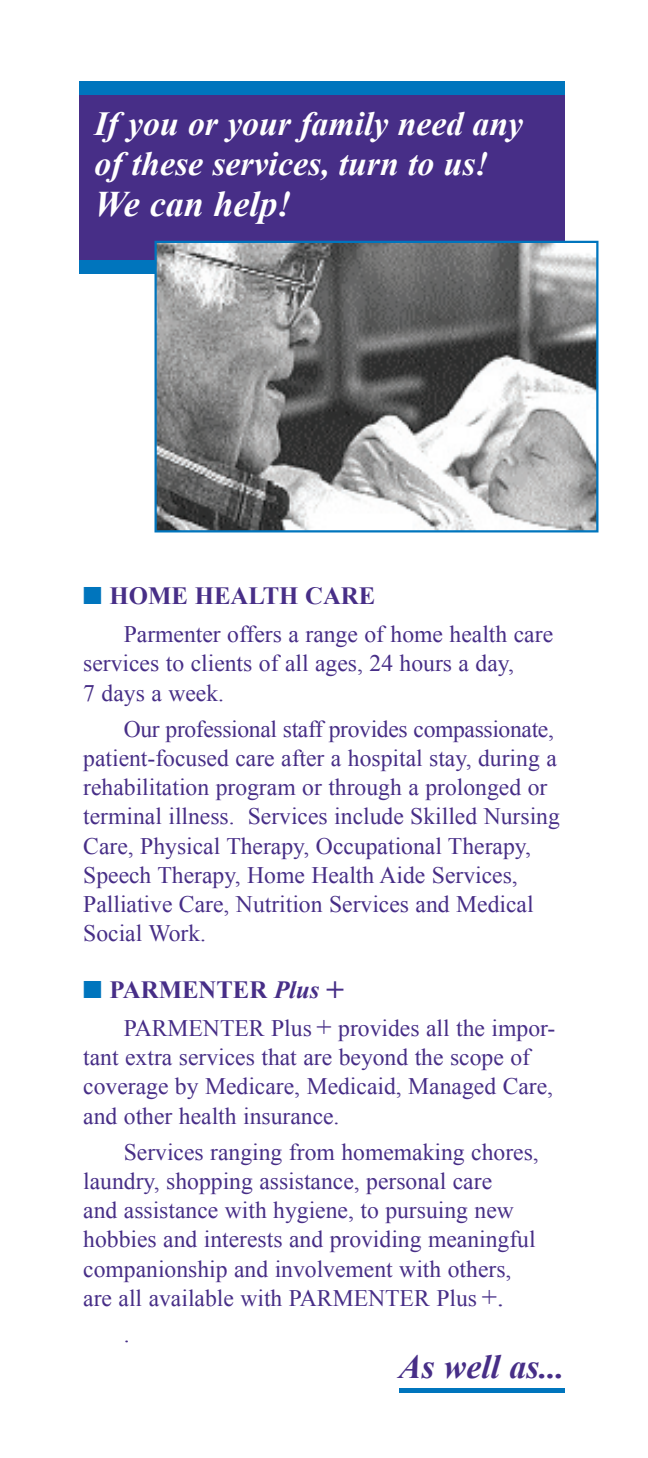
<style>
.page{position:relative;width:648px;height:1458px;background:#fff}
.page>*{position:absolute;margin:0;border:0;box-sizing:border-box;transform-origin:0 0}
.t1{font:italic 700 36px "Times New Roman";color:#fff}
.t2{font:italic 700 33.75px/40.5px "Times New Roman";color:#fff}
.t3{font:italic 700 33.75px "Times New Roman";color:#472e87}
.t4{font:700 24.75px "Times New Roman";color:#472e87}
.t5{font:23.62px/29.2px "Times New Roman";color:#472e87}
.s1{color:#0075bd}
.s2{font-style:italic}
.s3{font-size:31.5px}
.s4{font-size:27px}
</style>
<div class="page">
<div style="left:79px;top:91px;width:486px;height:169px;background:#472e87"></div>
<div style="left:79px;top:260px;width:486px;height:13px;background:#0075bd"></div>
<div style="left:79px;top:81px;width:486px;height:13px;background:#0075bd"></div>
<hr style="left:399px;top:1389px;width:166px;height:4px;background:#0075bd">
<svg style="left:154px;top:241px;width:444px;height:292px;background:#8d8f91"></svg>
<h2 class="t2" style="left:95px;top:103px;width:430px">If you or your family need any of these services, turn to us!</h2>
<h1 class="t1" style="left:95px;top:183px;width:199px">We can help!</h1>
<p class="t4" style="left:83px;top:581px;width:294px"><span class="s1">■</span> HOME HEALTH CARE</p>
<p class="t5" style="left:83px;top:619px;width:471px;text-indent:41px">Parmenter offers a range of home health care services to clients of all ages, 24 hours a day,<br>7 days a week.</p>
<p class="t5" style="left:83px;top:714px;width:478px;text-indent:40px">Our professional staff provides compassionate, patient-focused care after a hospital stay, during a rehabilitation program or through a prolonged or terminal illness. Services include Skilled Nursing Care, Physical Therapy, Occupational Therapy, Speech Therapy, Home Health Aide Services, Palliative Care, Nutrition Services and Medical Social Work.</p>
<p class="t4" style="left:83px;top:975px;width:263px"><span class="s1">■</span> PARMENTER <span class="s2">Plus</span> <span class="s3">+</span></p>
<p class="t5" style="left:83px;top:1013px;width:474px;text-indent:41px">PARMENTER Plus <span class="s4">+</span> provides all the impor&shy;tant extra services that are beyond the scope of coverage by Medicare, Medicaid, Managed Care, and other health insurance.</p>
<p class="t5" style="left:83px;top:1137px;width:457px;text-indent:41px">Services ranging from homemaking chores, laundry, shopping assistance, personal care<br>and assistance with hygiene, to pursuing new hobbies and interests and providing meaningful companionship and involvement with others, are all available with PARMENTER Plus <span class="s4">+.</span></p>
<p class="t5" style="left:124px;top:1319px;width:7px">.</p>
<h2 class="t3" style="left:399px;top:1347px;width:167px">As well as...</h2>
</div>
